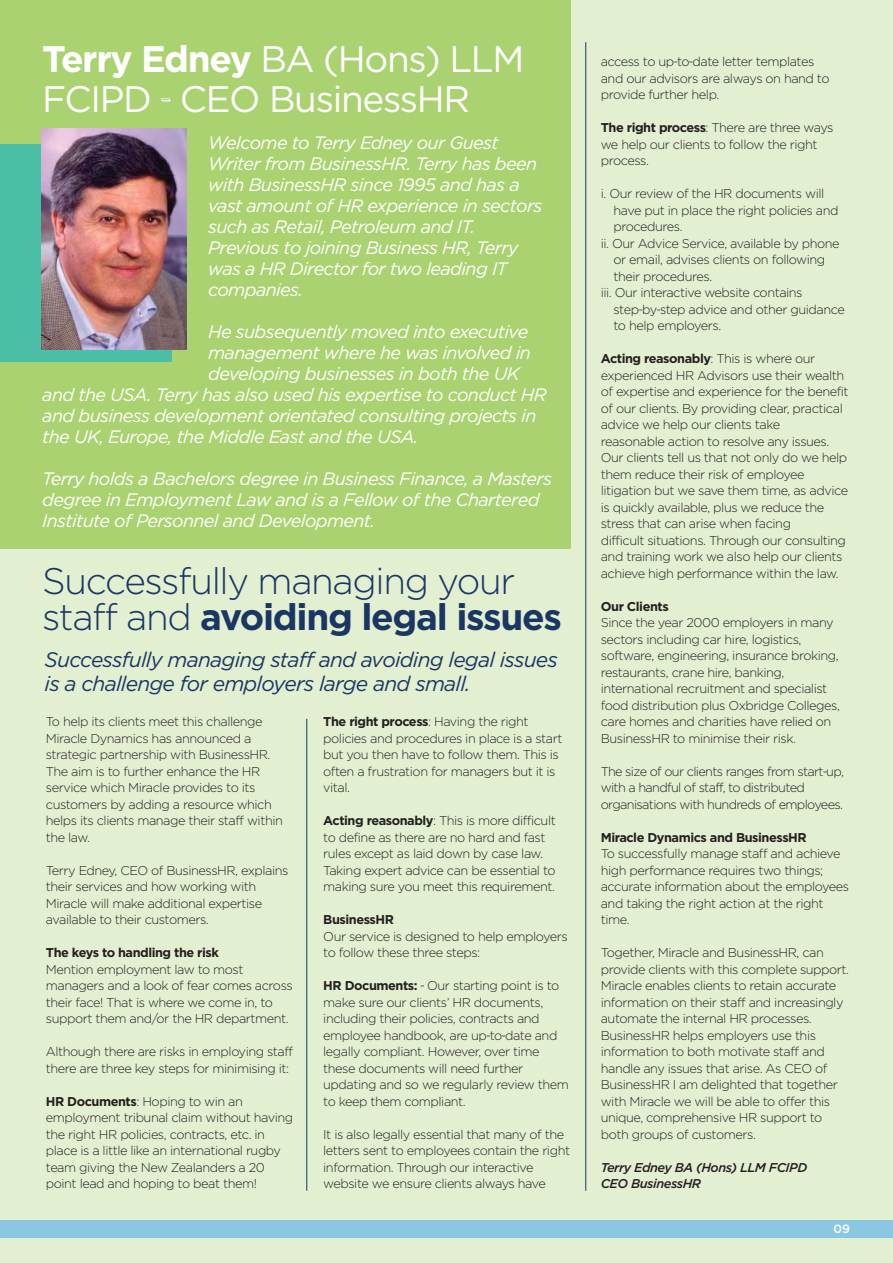
<style>
.page{position:relative;width:893px;height:1263px;background:#fff}
.page>*{position:absolute;margin:0;border:0;box-sizing:border-box;transform-origin:0 0}
.t1{font:300 36.9px/36.9px "Gotham";letter-spacing:-.035em;color:#1a3764}
.t2{font:36.9px/40.5px "Gotham";letter-spacing:-.035em;color:#fff}
.t3{font:italic 21px/24px "Gotham";letter-spacing:-.035em;color:#1a3764}
.t4{font:italic 18px/21px "Gotham";letter-spacing:-.035em;color:#fff}
.t5{font:300 12.75px/16.5px "Gotham";letter-spacing:-.035em;color:#231f20}
.t6{font:700 12.75px "Gotham";letter-spacing:-.035em;color:#231f20}
.t7{font:italic 500 12.75px/16.5px "Gotham";letter-spacing:-.035em;color:#231f20}
.t8{font:500 12px "Gotham";color:#fff}
.s1{font-weight:700}
.s2{font-family:"Labtop 3 D"}
.s3{font-family:"Labtop 3 D";font-weight:400}
</style>
<div class="page">
<div style="left:0;top:0;width:892px;height:1263px;background:#e3efd1"></div>
<hr style="left:585px;top:42px;width:1px;height:1149px;background:#1a3764">
<div style="left:0;top:1220px;width:892px;height:17px;background:#8bc7e2"></div>
<div style="left:0;top:0;width:571px;height:548px;background:#aad271"></div>
<div style="left:0;top:144px;width:171px;height:218px;background:#4abfa6"></div>
<img style="left:42px;top:128px;width:144px;height:221px">
<hr style="left:306px;top:719px;width:1px;height:472px;background:#1a3764">
<h1 class="t2" style="left:42px;top:41px;width:483px"><span class="s1">Terry Edney</span> BA (Hons) LLM<br>FCIPD <span class="s2">-</span> CEO BusinessHR</h1>
<p class="t4" style="left:208px;top:133px;width:336px">Welcome to Terry Edney our Guest<br>Writer from BusinessHR. Terry has been with BusinessHR since 1995 and has a vast amount of HR experience in sectors such as Retail, Petroleum and IT.<br>Previous to joining Business HR, Terry was a HR Director for two leading IT companies.</p>
<h3 class="t4" style="left:208px;top:322px;width:322px">He subsequently moved into executive</h3>
<h3 class="t4" style="left:208px;top:343px;width:324px">management where he was involved in</h3>
<h3 class="t4" style="left:208px;top:364px;width:313px">developing businesses in both the UK</h3>
<h3 class="t4" style="left:42px;top:385px;width:506px">and the USA. Terry has also used his expertise to conduct HR</h3>
<h3 class="t4" style="left:42px;top:406px;width:496px">and business development orientated consulting projects in</h3>
<h3 class="t4" style="left:42px;top:427px;width:378px">the UK, Europe, the Middle East and the USA.</h3>
<h3 class="t4" style="left:42px;top:469px;width:511px">Terry holds a Bachelors degree in Business Finance, a Masters degree in Employment Law and is a Fellow of the Chartered<br>Institute of Personnel and Development.</h3>
<h1 class="t1" style="left:42px;top:565px;width:521px">Successfully managing your staff and <span class="s1">avoiding legal issues</span></h1>
<h2 class="t3" style="left:45px;top:649px;width:515px">Successfully managing staff and avoiding legal issues is a challenge for employers large and small.</h2>
<p class="t5" style="left:46px;top:714px;width:238px">To help its clients meet this challenge Miracle Dynamics has announced a strategic partnership with BusinessHR.<br>The aim is to further enhance the HR service which Miracle provides to its customers by adding a resource which helps its clients manage their staff within the law.</p>
<p class="t5" style="left:46px;top:863px;width:244px">Terry Edney, CEO of BusinessHR, explains their services and how working with Miracle will make additional expertise available to their customers.</p>
<p class="t6" style="left:46px;top:948px;width:175px">The keys to handling the risk</p>
<p class="t5" style="left:46px;top:962px;width:248px">Mention employment law to most managers and a look of fear comes across their face! That is where we come in, to support them and/or the HR department.</p>
<p class="t5" style="left:46px;top:1044px;width:249px">Although there are risks in employing staff there are three key steps for minimising it:</p>
<p class="t5" style="left:46px;top:1094px;width:249px"><span class="s1">HR Documents</span>: Hoping to win an employment tribunal claim without having the right HR policies, contracts, etc. in place is a little like an international rugby team giving the New Zealanders a 20 point lead and hoping to beat them!</p>
<p class="t5" style="left:323px;top:714px;width:241px"><span class="s1">The right process</span>: Having the right policies and procedures in place is a start but you then have to follow them. This is often a frustration for managers but it is vital.</p>
<p class="t5" style="left:323px;top:813px;width:234px"><span class="s1">Acting reasonably</span>: This is more difficult to define as there are no hard and fast rules except as laid down by case law.<br>Taking expert advice can be essential to making sure you meet this requirement.</p>
<p class="t6" style="left:323px;top:915px;width:72px">BusinessHR</p>
<p class="t5" style="left:323px;top:929px;width:246px">Our service is designed to help employers to follow these three steps:</p>
<p class="t5" style="left:323px;top:978px;width:247px"><span class="s1">HR Documents:</span> <span class="s3">-</span> Our starting point is to make sure our clients’ HR documents, including their policies, contracts and employee handbook, are up<span class="s3">-</span>to<span class="s3">-</span>date and legally compliant. However, over time these documents will need further updating and so we regularly review them to keep them compliant.</p>
<p class="t5" style="left:323px;top:1127px;width:248px">It is also legally essential that many of the letters sent to employees contain the right information. Through our interactive website we ensure clients always have</p>
<p class="t5" style="left:601px;top:54px;width:230px">access to up<span class="s3">-</span>to<span class="s3">-</span>date letter templates and our advisors are always on hand to provide further help.</p>
<p class="t5" style="left:601px;top:120px;width:234px"><span class="s1">The right process</span>: There are three ways we help our clients to follow the right process.</p>
<p class="t5" style="left:601px;top:186px;width:225px">i. Our review of the HR documents will</p>
<p class="t5" style="left:613px;top:203px;width:226px">have put in place the right policies and</p>
<p class="t5" style="left:613px;top:219px;width:71px">procedures.</p>
<p class="t5" style="left:601px;top:236px;width:240px">ii. Our Advice Service, available by phone</p>
<p class="t5" style="left:613px;top:252px;width:213px">or email, advises clients on following</p>
<p class="t5" style="left:613px;top:269px;width:100px">their procedures.</p>
<p class="t5" style="left:601px;top:285px;width:203px">iii. Our interactive website contains</p>
<p class="t5" style="left:613px;top:302px;width:233px">step<span class="s3">-</span>by<span class="s3">-</span>step advice and other guidance</p>
<p class="t5" style="left:613px;top:318px;width:109px">to help employers.</p>
<p class="t5" style="left:601px;top:351px;width:249px"><span class="s1">Acting reasonably</span>: This is where our experienced HR Advisors use their wealth of expertise and experience for the benefit of our clients. By providing clear, practical advice we help our clients take<br>reasonable action to resolve any issues.<br>Our clients tell us that not only do we help them reduce their risk of employee litigation but we save them time, as advice is quickly available, plus we reduce the stress that can arise when facing<br>difficult situations. Through our consulting and training work we also help our clients achieve high performance within the law.</p>
<p class="t6" style="left:601px;top:601px;width:70px">Our Clients</p>
<p class="t5" style="left:601px;top:615px;width:241px">Since the year 2000 employers in many sectors including car hire, logistics, software, engineering, insurance broking, restaurants, crane hire, banking, international recruitment and specialist food distribution plus Oxbridge Colleges, care homes and charities have relied on BusinessHR to minimise their risk.</p>
<p class="t5" style="left:601px;top:764px;width:245px">The size of our clients ranges from start<span class="s3">-</span>up, with a handful of staff, to distributed organisations with hundreds of employees.</p>
<p class="t6" style="left:601px;top:832px;width:207px">Miracle Dynamics and BusinessHR</p>
<p class="t5" style="left:601px;top:846px;width:250px">To successfully manage staff and achieve high performance requires two things; accurate information about the employees and taking the right action at the right time.</p>
<p class="t5" style="left:601px;top:945px;width:250px">Together, Miracle and BusinessHR, can provide clients with this complete support.<br>Miracle enables clients to retain accurate information on their staff and increasingly automate the internal HR processes.<br>BusinessHR helps employers use this information to both motivate staff and handle any issues that arise. As CEO of BusinessHR I am delighted that together with Miracle we will be able to offer this unique, comprehensive HR support to both groups of customers.</p>
<p class="t7" style="left:601px;top:1160px;width:208px">Terry Edney BA (Hons) LLM FCIPD<br>CEO BusinessHR</p>
<p class="t8" style="left:833px;top:1224px;width:18px">09</p>
</div>
